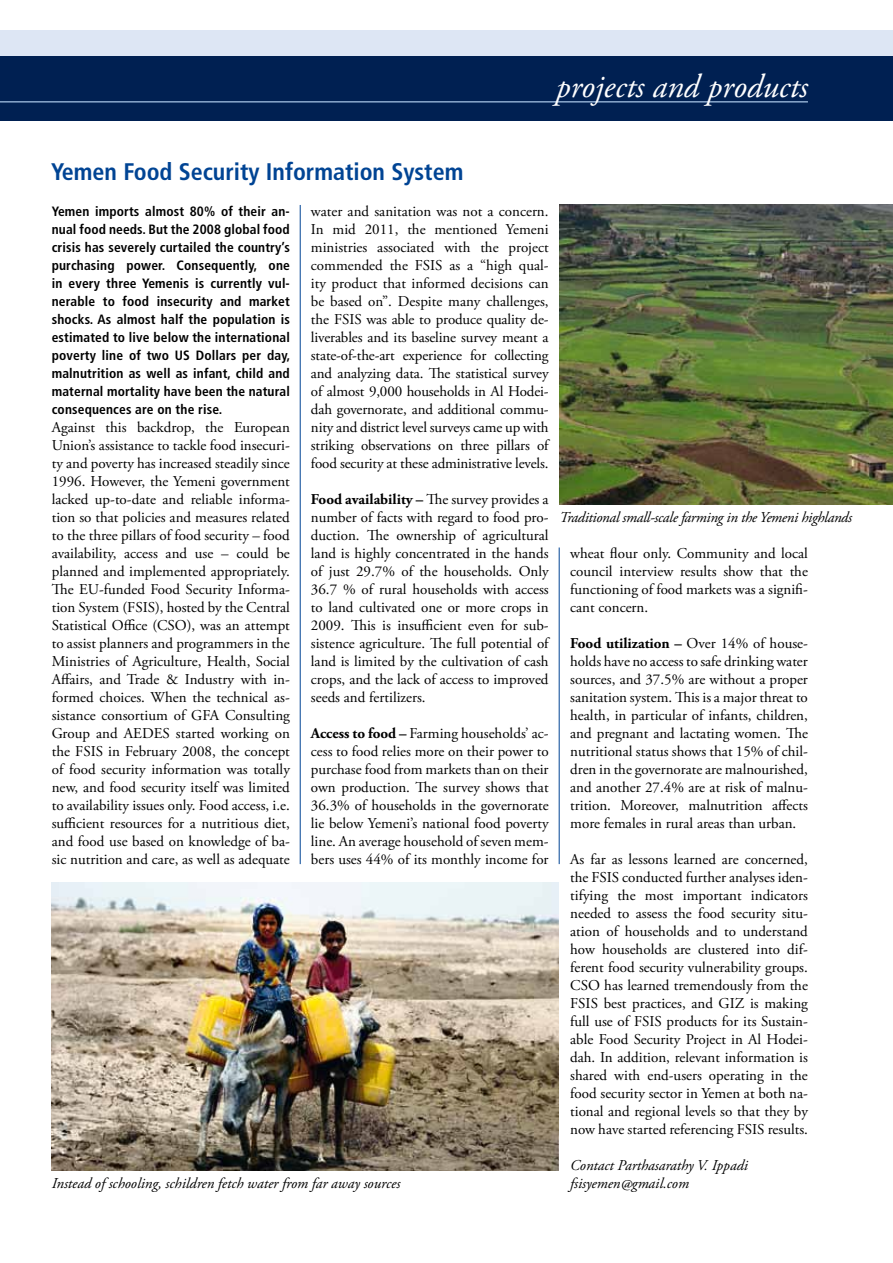
<style>
.page{position:relative;width:893px;height:1263px;background:#fff}
.page>*{position:absolute;margin:0;border:0;box-sizing:border-box;transform-origin:0 0}
.t1{font:italic 33px "Adobe Garamond Pro";color:#fff}
.t2{font:700 condensed 24px "Frutiger LT Std";color:#004494}
.t3{font:15px/18px "Adobe Garamond Pro";color:#000;text-align:justify}
.t4{font:italic 15px "Adobe Garamond Pro";color:#000}
.t5{font:italic 15px "Adobe Garamond Pro";letter-spacing:-.02em;color:#000}
.t6{font:700 condensed 13.5px/18px "Frutiger LT Std";letter-spacing:.01em;color:#000;text-align:justify}
.s1{font-weight:700}
</style>
<div class="page">
<img style="left:560px;top:205px;width:333px;height:299px">
<img style="left:51px;top:882px;width:508px;height:288px">
<hr style="left:559px;top:547px;width:1px;height:317px;background:#004494">
<div style="left:0;top:55px;width:893px;height:66px;background:#002052"></div>
<hr style="left:0;top:101px;width:808px;height:1px;background:#a4c2e3">
<div style="left:0;top:30px;width:893px;height:25px;background:#dde6f4"></div>
<hr style="left:300px;top:205px;width:1px;height:659px;background:#004494">
<h2 class="t2" style="left:51px;top:157px;width:414px">Yemen Food Security Information System</h2>
<h1 class="t1" style="left:556px;top:67px;width:254px">projects and products</h1>
<p class="t6" style="left:52px;top:202px;width:240px">Yemen imports almost 80% of their an&shy;nual food needs. But the 2008 global food crisis has severely curtailed the country’s purchasing power. Consequently, one in every three Yemenis is currently vul&shy;nerable to food insecurity and market shocks. As almost half the population is estimated to live below the international poverty line of two US Dollars per day, malnutrition as well as infant, child and maternal mortality have been the natural consequences are on the rise.</p>
<p class="t3" style="left:52px;top:419px;width:240px">Against this backdrop, the European Union’s assistance to tackle food insecuri&shy;ty and poverty has increased steadily since 1996. However, the Yemeni government lacked up-to-date and reliable informa&shy;tion so that policies and measures related to the three pillars of food security – food availability, access and use – could be planned and implemented appropriately.<br>The EU-funded Food Security Informa&shy;tion System (FSIS), hosted by the Central Statistical Office (CSO), was an attempt to assist planners and programmers in the Ministries of Agriculture, Health, Social Affairs, and Trade &amp; Industry with in&shy;formed choices. When the technical as&shy;sistance consortium of GFA Consulting Group and AEDES started working on the FSIS in February 2008, the concept of food security information was totally new, and food security itself was limited to availability issues only. Food access, i.e. sufficient resources for a nutritious diet, and food use based on knowledge of ba&shy;sic nutrition and care, as well as adequate</p>
<p class="t3" style="left:311px;top:203px;width:239px">water and sanitation was not a concern.<br>In mid 2011, the mentioned Yemeni ministries associated with the project commended the FSIS as a “high qual&shy;ity product that informed decisions can be based on”. Despite many challenges, the FSIS was able to produce quality de&shy;liverables and its baseline survey meant a state-of-the-art experience for collecting and analyzing data. The statistical survey of almost 9,000 households in Al Hodei&shy;dah governorate, and additional commu&shy;nity and district level surveys came up with striking observations on three pillars of food security at these administrative levels.</p>
<p class="t3" style="left:311px;top:491px;width:239px"><span class="s1">Food availability –</span> The survey provides a number of facts with regard to food pro&shy;duction. The ownership of agricultural land is highly concentrated in the hands of just 29.7% of the households. Only 36.7 % of rural households with access to land cultivated one or more crops in 2009. This is insufficient even for sub&shy;sistence agriculture. The full potential of land is limited by the cultivation of cash crops, and the lack of access to improved seeds and fertilizers.</p>
<p class="t3" style="left:311px;top:725px;width:239px"><span class="s1">Access to food –</span> Farming households’ ac&shy;cess to food relies more on their power to purchase food from markets than on their own production. The survey shows that 36.3% of households in the governorate lie below Yemeni’s national food poverty line. An average household of seven mem&shy;bers uses 44% of its monthly income for</p>
<p class="t5" style="left:560px;top:508px;width:294px">Traditional small-scale farming in the Yemeni highlands</p>
<p class="t3" style="left:570px;top:545px;width:239px">wheat flour only. Community and local council interview results show that the functioning of food markets was a signifi&shy;cant concern.</p>
<p class="t3" style="left:570px;top:635px;width:239px"><span class="s1">Food utilization –</span> Over 14% of house&shy;holds have no access to safe drinking water sources, and 37.5% are without a proper sanitation system. This is a major threat to health, in particular of infants, children, and pregnant and lactating women. The nutritional status shows that 15% of chil&shy;dren in the governorate are malnourished, and another 27.4% are at risk of malnu&shy;trition. Moreover, malnutrition affects more females in rural areas than urban.</p>
<p class="t3" style="left:570px;top:851px;width:239px">As far as lessons learned are concerned, the FSIS conducted further analyses iden&shy;tifying the most important indicators needed to assess the food security situ&shy;ation of households and to understand how households are clustered into dif&shy;ferent food security vulnerability groups.<br>CSO has learned tremendously from the FSIS best practices, and GIZ is making full use of FSIS products for its Sustain&shy;able Food Security Project in Al Hodei&shy;dah. In addition, relevant information is shared with end-users operating in the food security sector in Yemen at both na&shy;tional and regional levels so that they by now have started referencing FSIS results.</p>
<p class="t4" style="left:570px;top:1156px;width:179px">Contact Parthasarathy V. Ippadi</p>
<p class="t4" style="left:52px;top:1174px;width:350px">Instead of schooling, schildren fetch water from far away sources</p>
<p class="t4" style="left:570px;top:1174px;width:120px">fsisyemen@gmail.com</p>
</div>
